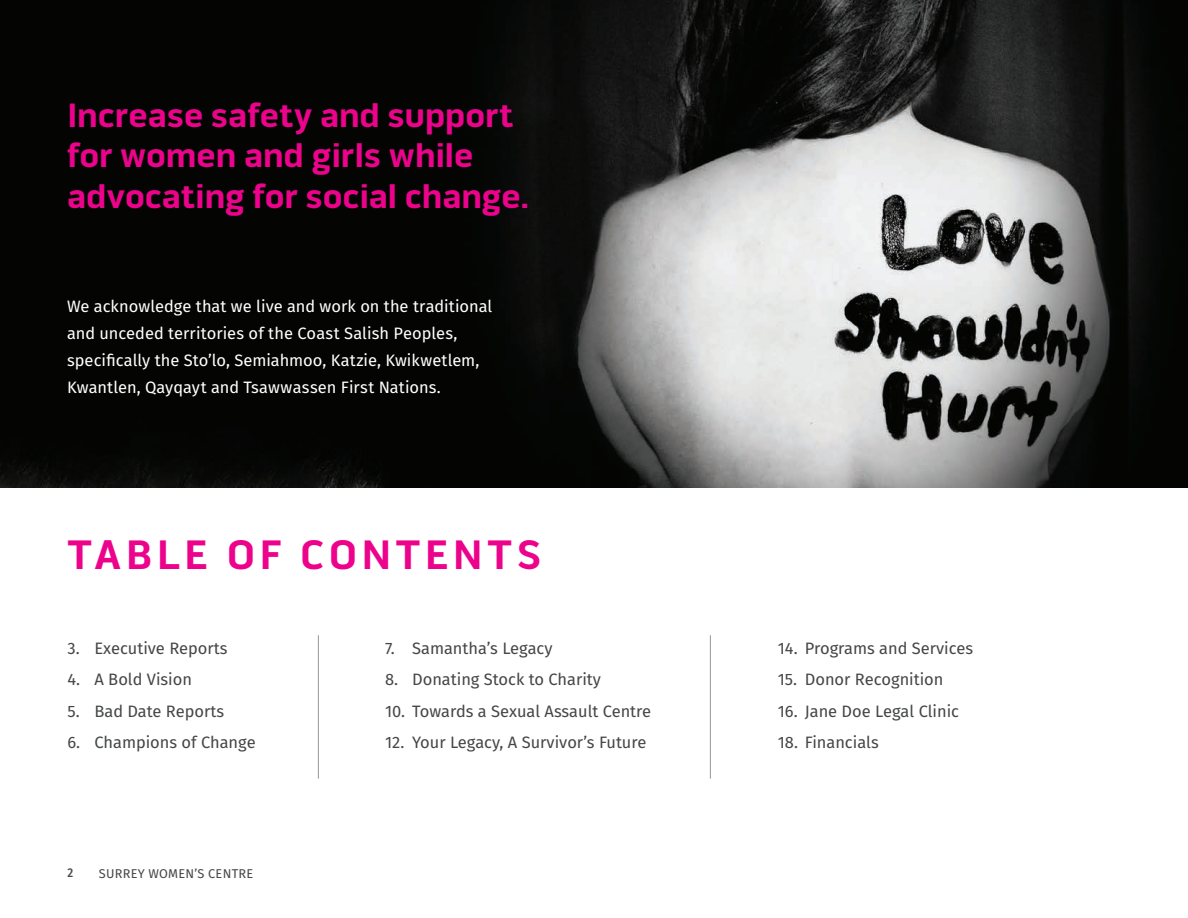
<style>
.page{position:relative;width:1188px;height:918px;background:#fff}
.page>*{position:absolute;margin:0;border:0;box-sizing:border-box;transform-origin:0 0}
.t1{font:700 42px "Pill Gothic 600 mg";letter-spacing:.11em;color:#ed028c}
.t2{font:700 34.5px/40.5px "Pill Gothic 600 mg";letter-spacing:-.005em;color:#ed028c}
.t3{font:16.5px "Fira Sans";color:#454647}
.t4{font:16.5px/27px "Fira Sans";color:#fff}
.t5{font:12.75px "Fira Sans";letter-spacing:.02em;color:#454647}
.t6{font:500 12.75px "Fira Sans Condensed";color:#4b4c4d}
</style>
<div class="page">
<img style="left:0;top:0;width:1188px;height:487px">
<hr style="left:318px;top:635px;width:1px;height:144px;background:#a0a1a5">
<hr style="left:710px;top:635px;width:1px;height:144px;background:#a0a1a5">
<h2 class="t2" style="left:67px;top:95px;width:464px">Increase safety and support for women and girls while advocating for social change.</h2>
<p class="t4" style="left:67px;top:293px;width:427px">We acknowledge that we live and work on the traditional and unceded territories of the Coast Salish Peoples, specifically the Sto’lo, Semiahmoo, Katzie, Kwikwetlem, Kwantlen, Qayqayt and Tsawwassen First Nations.</p>
<h1 class="t1" style="left:68px;top:530px;width:476px">TABLE OF CONTENTS</h1>
<p class="t3" style="left:68px;top:636px;width:161px">3. Executive Reports</p>
<p class="t3" style="left:68px;top:667px;width:126px">4. A Bold Vision</p>
<p class="t3" style="left:68px;top:699px;width:158px">5. Bad Date Reports</p>
<p class="t3" style="left:68px;top:730px;width:190px">6. Champions of Change</p>
<p class="t6" style="left:68px;top:863px;width:7px">2</p>
<p class="t5" style="left:99px;top:863px;width:156px">SURREY WOMEN’S CENTRE</p>
<p class="t3" style="left:385px;top:636px;width:169px">7. Samantha’s Legacy</p>
<p class="t3" style="left:385px;top:667px;width:217px">8. Donating Stock to Charity</p>
<p class="t3" style="left:385px;top:699px;width:268px">10. Towards a Sexual Assault Centre</p>
<p class="t3" style="left:385px;top:730px;width:263px">12. Your Legacy, A Survivor’s Future</p>
<p class="t3" style="left:778px;top:636px;width:197px">14. Programs and Services</p>
<p class="t3" style="left:778px;top:667px;width:167px">15. Donor Recognition</p>
<p class="t3" style="left:778px;top:699px;width:183px">16. Jane Doe Legal Clinic</p>
<p class="t3" style="left:778px;top:730px;width:102px">18. Financials</p>
</div>
